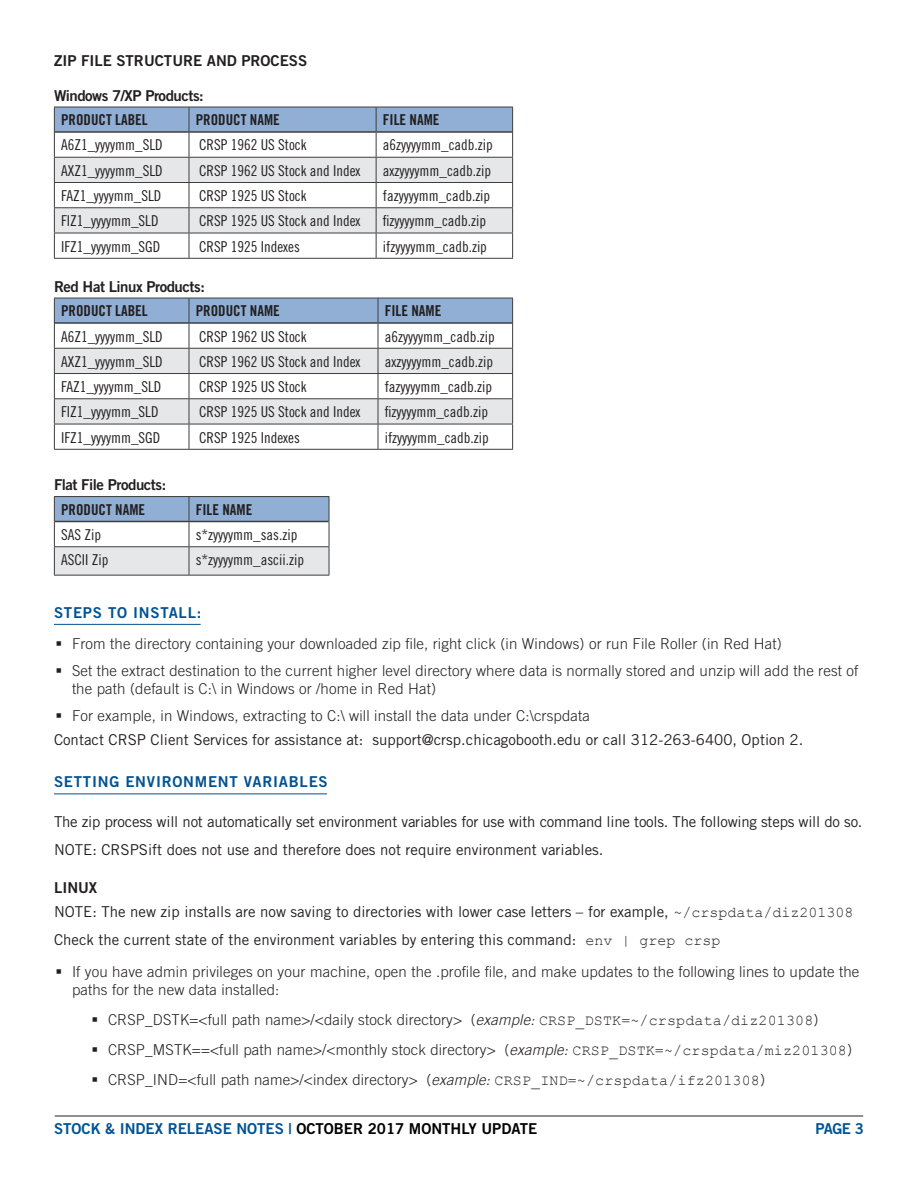
<style>
.page{position:relative;width:918px;height:1188px;background:#fff}
.page>*{position:absolute;margin:0;border:0;box-sizing:border-box;transform-origin:0 0}
.t1{font:300 15px/18px "Trade Gothic";letter-spacing:.01em;color:#231f20}
.Table_Content{font:15px "Trade Gothic Cond Eighteen";color:#231f20}
.t2{font:15px "Trade Gothic";color:#231f20}
.Table_Header{font:15px "Trade Gothic Bold Cond Twenty";color:#231f20}
.Table_Title{font:15px "Trade Gothic Bold Two";letter-spacing:-.03em;color:#231f20}
.Heading_2{font:15px "Trade Gothic Bold Two";color:#005294}
.Heading_2-2{font:15px "Trade Gothic Bold Two";letter-spacing:.05em;color:#005294}
.Heading_3{font:15px "Trade Gothic Bold Two";color:#231f20}
.t3{font:15px "Trade Gothic Bold Two";color:#000}
.Heading_2-3{font:15px "Trade Gothic Bold Two";letter-spacing:.03em;color:#005294}
.s1{font-family:"Courier New"}
.s2{font-style:italic}
.s3{font-family:"Courier New";font-weight:400}
.s4{color:#000}
</style>
<div class="page">
<hr style="left:55px;top:1116px;width:808px;height:1px;background:#231f20">
<hr style="left:54px;top:624px;width:147px;height:1px;background:#005294">
<hr style="left:54px;top:793px;width:273px;height:1px;background:#005294">
<svg style="left:54px;top:107px;width:459px;height:151px"></svg>
<hr style="left:54px;top:258px;width:135px;height:1px;background:#3e3e3f">
<hr style="left:189px;top:258px;width:187px;height:1px;background:#3e3e3f">
<hr style="left:376px;top:258px;width:137px;height:1px;background:#3e3e3f">
<hr style="left:55px;top:131px;width:134px;height:2px;background:#3e3e3f">
<hr style="left:189px;top:131px;width:187px;height:2px;background:#3e3e3f">
<hr style="left:376px;top:131px;width:136px;height:2px;background:#3e3e3f">
<svg style="left:54px;top:298px;width:459px;height:151px"></svg>
<hr style="left:54px;top:449px;width:135px;height:1px;background:#3e3e3f">
<hr style="left:189px;top:449px;width:189px;height:1px;background:#3e3e3f">
<hr style="left:378px;top:449px;width:135px;height:1px;background:#3e3e3f">
<hr style="left:55px;top:322px;width:134px;height:2px;background:#3e3e3f">
<hr style="left:189px;top:322px;width:189px;height:2px;background:#3e3e3f">
<hr style="left:378px;top:322px;width:134px;height:2px;background:#3e3e3f">
<hr style="left:54px;top:496px;width:135px;height:1px;background:#3e3e3f">
<hr style="left:189px;top:496px;width:140px;height:1px;background:#3e3e3f">
<svg style="left:54px;top:497px;width:276px;height:78px"></svg>
<hr style="left:54px;top:575px;width:135px;height:1px;background:#3e3e3f">
<hr style="left:189px;top:575px;width:140px;height:1px;background:#3e3e3f">
<p class="Heading_3" style="left:54px;top:51px;width:255px">ZIP FILE STRUCTURE AND PROCESS</p>
<p class="Table_Title" style="left:54px;top:86px;width:151px">Windows 7/XP Products:</p>
<p class="Table_Header" style="left:61px;top:111px;width:88px">PRODUCT LABEL</p>
<p class="Table_Header" style="left:196px;top:111px;width:86px">PRODUCT NAME</p>
<p class="Table_Header" style="left:383px;top:111px;width:58px">FILE NAME</p>
<p class="Table_Content" style="left:61px;top:136px;width:103px">A6Z1_yyyymm_SLD</p>
<p class="Table_Content" style="left:199px;top:136px;width:109px">CRSP 1962 US Stock</p>
<p class="Table_Content" style="left:383px;top:136px;width:111px">a6zyyyymm_cadb.zip</p>
<p class="Table_Content" style="left:61px;top:162px;width:103px">AXZ1_yyyymm_SLD</p>
<p class="Table_Content" style="left:199px;top:162px;width:163px">CRSP 1962 US Stock and Index</p>
<p class="Table_Content" style="left:383px;top:162px;width:110px">axzyyyymm_cadb.zip</p>
<p class="Table_Content" style="left:61px;top:187px;width:102px">FAZ1_yyyymm_SLD</p>
<p class="Table_Content" style="left:199px;top:187px;width:109px">CRSP 1925 US Stock</p>
<p class="Table_Content" style="left:383px;top:187px;width:109px">fazyyyymm_cadb.zip</p>
<p class="Table_Content" style="left:61px;top:212px;width:99px">FIZ1_yyyymm_SLD</p>
<p class="Table_Content" style="left:199px;top:212px;width:163px">CRSP 1925 US Stock and Index</p>
<p class="Table_Content" style="left:383px;top:212px;width:105px">fizyyyymm_cadb.zip</p>
<p class="Table_Content" style="left:61px;top:237px;width:101px">IFZ1_yyyymm_SGD</p>
<p class="Table_Content" style="left:199px;top:237px;width:102px">CRSP 1925 Indexes</p>
<p class="Table_Content" style="left:383px;top:237px;width:106px">ifzyyyymm_cadb.zip</p>
<p class="Table_Title" style="left:54px;top:277px;width:152px">Red Hat Linux Products:</p>
<p class="Table_Header" style="left:61px;top:302px;width:88px">PRODUCT LABEL</p>
<p class="Table_Header" style="left:196px;top:302px;width:86px">PRODUCT NAME</p>
<p class="Table_Header" style="left:385px;top:302px;width:58px">FILE NAME</p>
<p class="Table_Content" style="left:61px;top:327px;width:103px">A6Z1_yyyymm_SLD</p>
<p class="Table_Content" style="left:199px;top:327px;width:109px">CRSP 1962 US Stock</p>
<p class="Table_Content" style="left:385px;top:327px;width:111px">a6zyyyymm_cadb.zip</p>
<p class="Table_Content" style="left:61px;top:353px;width:103px">AXZ1_yyyymm_SLD</p>
<p class="Table_Content" style="left:199px;top:353px;width:163px">CRSP 1962 US Stock and Index</p>
<p class="Table_Content" style="left:385px;top:353px;width:110px">axzyyyymm_cadb.zip</p>
<p class="Table_Content" style="left:61px;top:378px;width:102px">FAZ1_yyyymm_SLD</p>
<p class="Table_Content" style="left:199px;top:378px;width:109px">CRSP 1925 US Stock</p>
<p class="Table_Content" style="left:385px;top:378px;width:109px">fazyyyymm_cadb.zip</p>
<p class="Table_Content" style="left:61px;top:403px;width:99px">FIZ1_yyyymm_SLD</p>
<p class="Table_Content" style="left:199px;top:403px;width:163px">CRSP 1925 US Stock and Index</p>
<p class="Table_Content" style="left:385px;top:403px;width:105px">fizyyyymm_cadb.zip</p>
<p class="Table_Content" style="left:61px;top:428px;width:101px">IFZ1_yyyymm_SGD</p>
<p class="Table_Content" style="left:199px;top:428px;width:102px">CRSP 1925 Indexes</p>
<p class="Table_Content" style="left:385px;top:428px;width:106px">ifzyyyymm_cadb.zip</p>
<p class="Table_Title" style="left:54px;top:476px;width:114px">Flat File Products:</p>
<p class="Table_Header" style="left:61px;top:500px;width:86px">PRODUCT NAME</p>
<p class="Table_Header" style="left:196px;top:500px;width:58px">FILE NAME</p>
<p class="Table_Content" style="left:61px;top:526px;width:41px">SAS Zip</p>
<p class="Table_Content" style="left:196px;top:526px;width:103px">s*zyyyymm_sas.zip</p>
<p class="Table_Content" style="left:61px;top:551px;width:49px">ASCII Zip</p>
<p class="Table_Content" style="left:196px;top:551px;width:110px">s*zyyyymm_ascii.zip</p>
<p class="Heading_2-2" style="left:54px;top:603px;width:149px">STEPS TO INSTALL:</p>
<p class="t1" style="left:72px;top:634px;width:711px">From the directory containing your downloaded zip file, right click (in Windows) or run File Roller (in Red Hat)</p>
<p class="t1" style="left:72px;top:661px;width:788px">Set the extract destination to the current higher level directory where data is normally stored and unzip will add the rest of the path (default is C:\ in Windows or /home in Red Hat)</p>
<p class="t1" style="left:72px;top:706px;width:520px">For example, in Windows, extracting to C:\ will install the data under C:\crspdata</p>
<p class="t2" style="left:54px;top:731px;width:751px">Contact CRSP Client Services for assistance at: support@crsp.chicagobooth.edu or call 312-263-6400, Option 2.</p>
<p class="Heading_2-3" style="left:54px;top:772px;width:20px">SETT</p>
<p class="Heading_2-2" style="left:92px;top:772px;width:237px">ING ENVIRONMENT VARIABLES</p>
<p class="t2" style="left:54px;top:812px;width:810px">The zip process will not automatically set environment variables for use with command line tools. The following steps will do so.</p>
<p class="t2" style="left:54px;top:841px;width:551px">NOTE: CRSPSift does not use and therefore does not require environment variables.</p>
<p class="Heading_3" style="left:54px;top:878px;width:45px">LINUX</p>
<p class="t2" style="left:54px;top:902px;width:801px">NOTE: The new zip installs are now saving to directories with lower case letters – for example, <span class="s1">~/crspdata/diz201308</span></p>
<p class="t2" style="left:54px;top:931px;width:668px">Check the current state of the environment variables by entering this command: <span class="s1">env | grep crsp</span></p>
<p class="t1" style="left:72px;top:962px;width:789px">If you have admin privileges on your machine, open the .profile file, and make updates to the following lines to update the paths for the new data installed:</p>
<p class="t1" style="left:108px;top:1010px;width:712px">CRSP_DSTK=&lt;full path name&gt;/&lt;daily stock directory&gt; (<span class="s2">example:</span> <span class="s3">CRSP_DSTK=~/crspdata/diz201308</span>)</p>
<p class="t1" style="left:108px;top:1040px;width:746px">CRSP_MSTK==&lt;full path name&gt;/&lt;monthly stock directory&gt; (<span class="s2">example:</span> <span class="s3">CRSP_DSTK=~/crspdata/miz201308</span>)</p>
<p class="t1" style="left:108px;top:1070px;width:659px">CRSP_IN D=&lt;full path name&gt;/&lt;index directory&gt; (<span class="s2">example:</span> <span class="s3">CRSP_IND=~/crspdata/ifz201308</span>)</p>
<p class="Heading_2" style="left:54px;top:1119px;width:367px">STOCK &amp; INDEX RELEASE NOTES | <span class="s4">October 2017 mon</span></p>
<p class="t3" style="left:442px;top:1119px;width:87px">thly UPDATE</p>
<p class="Heading_2-3" style="left:816px;top:1119px;width:50px">PAGE 3</p>
</div>
